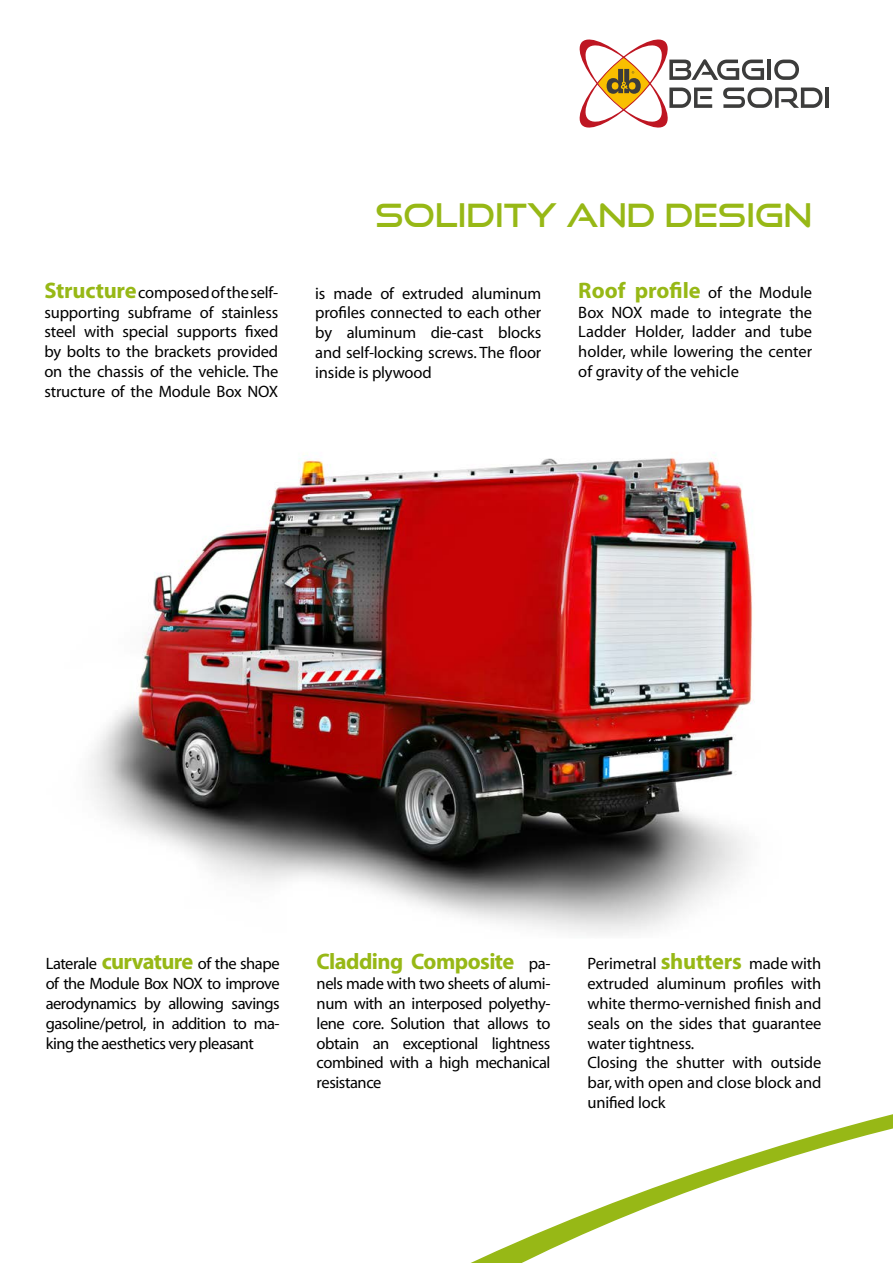
<style>
.page{position:relative;width:893px;height:1263px;background:#fff}
.page>*{position:absolute;margin:0;border:0;box-sizing:border-box;transform-origin:0 0}
.t1{font:32.4px "Good Times Rg";color:#97b816}
.t2{font:700 22.5px "Myriad";color:#97b816}
.t3{font:700 22.5px "Myriad";letter-spacing:-.025em;color:#97b816}
.t4{font:16.5px/19.8px "Myriad";letter-spacing:-.01em;color:#000;text-align:justify}
.s1{font-weight:700;font-size:22.5px;color:#97b816}
.s2{font-weight:400;font-size:16.5px;color:#000}
</style>
<div class="page">
<svg style="left:470px;top:1114px;width:423px;height:149px"></svg>
<img style="left:89px;top:454px;width:664px;height:480px">
<svg style="left:579px;top:39px;width:243px;height:89px"></svg>
<hr style="left:826px;top:88px;width:3px;height:20px;background:#3c3c3b">
<h1 class="t1" style="left:375px;top:195px;width:439px">SOLIDITY AND DESIGN</h1>
<p class="t4" style="left:44px;top:283px;width:235px"><span class="s1">Structure</span> composed of the self&shy;supporting subframe of stainless steel with special supports fixed by bolts to the brackets provided on the chassis of the vehicle. The structure of the Module Box NOX</p>
<h2 class="t2" style="left:578px;top:279px;width:235px">Roof profile <span class="s2">of the Module</span></h2>
<p class="t4" style="left:315px;top:284px;width:228px">is made of extruded aluminum profiles connected to each other by aluminum die-cast blocks and self-locking screws. The floor inside is plywood</p>
<p class="t4" style="left:578px;top:303px;width:235px">Box NOX made to integrate the Ladder Holder, ladder and tube holder, while lowering the center of gravity of the vehicle</p>
<h2 class="t3" style="left:317px;top:950px;width:235px">Cladding Composite <span class="s2">pa-</span></h2>
<p class="t4" style="left:317px;top:974px;width:235px">nels made with two sheets of alumi&shy;num with an interposed polyethy&shy;lene core. Solution that allows to obtain an exceptional lightness combined with a high mechanical resistance</p>
<p class="t4" style="left:46px;top:955px;width:235px">Laterale <span class="s1">curvature</span> of the shape of the Module Box NOX to improve aerodynamics by allowing savings gasoline/petrol, in addition to ma&shy;king the aesthetics very pleasant</p>
<p class="t4" style="left:587px;top:955px;width:235px;text-align:left">Perimetral <span class="s1">shutters</span> made with extruded aluminum profiles with white thermo-vernished finish and seals on the sides that guarantee water tightness.<br>Closing the shutter with outside bar, with open and close block and unified lock</p>
</div>
